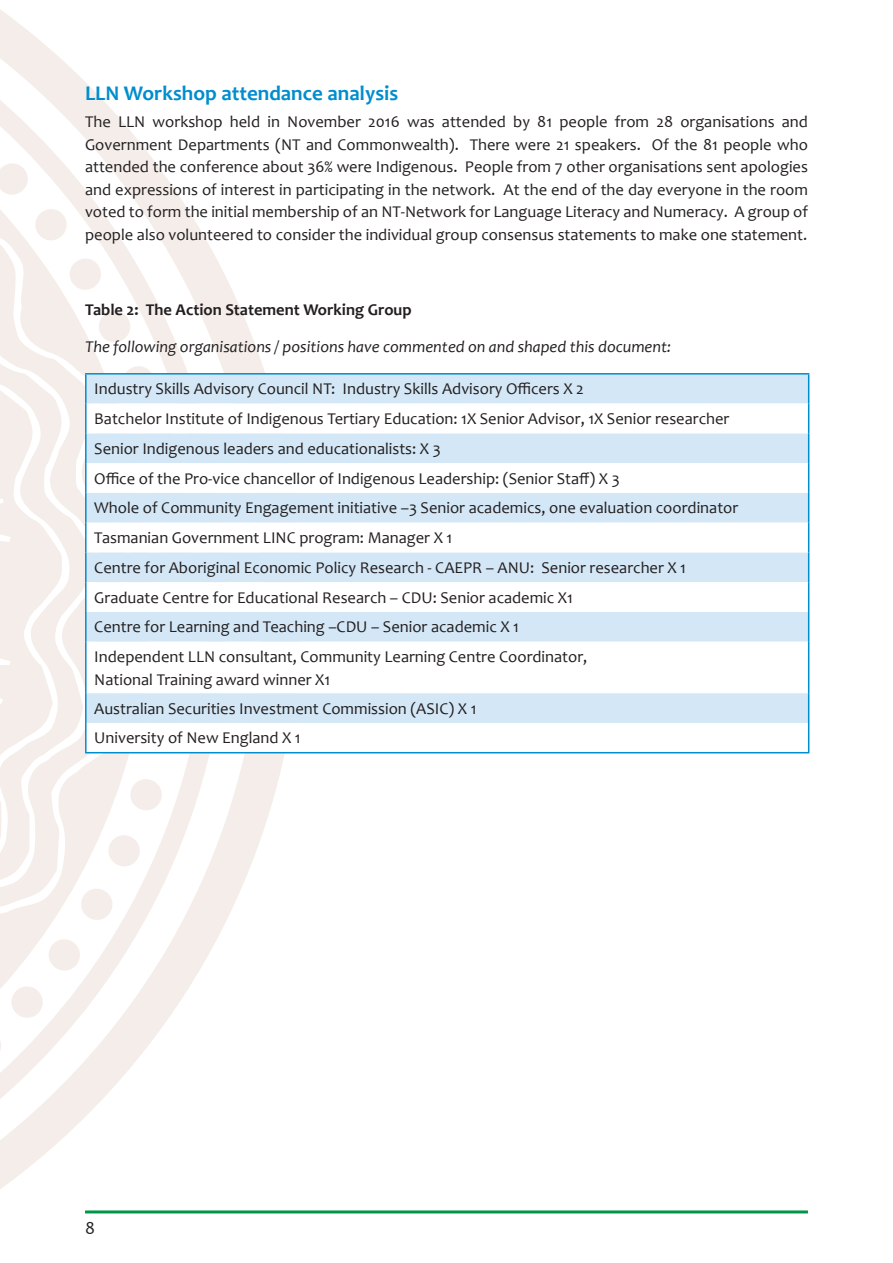
<style>
.page{position:relative;width:893px;height:1263px;background:#fff}
.page>*{position:absolute;margin:0;border:0;box-sizing:border-box;transform-origin:0 0}
.t1{font:700 21px "Candara";color:#008dce}
.t2{font:18px "Candara";color:#231f20}
.t3{font:16.5px/29.7px "Candara";color:#231f20}
.t4{font:italic 16.5px "Candara";color:#231f20}
.t5{font:700 16.5px "Candara";color:#231f20}
</style>
<div class="page">
<svg style="left:228px;top:282px;width:73px;height:932px"></svg>
<svg style="left:0;top:9px;width:228px;height:1205px"></svg>
<svg style="left:0;top:17px;width:150px;height:1165px"></svg>
<svg style="left:0;top:35px;width:132px;height:1122px"></svg>
<svg style="left:0;top:66px;width:101px;height:1061px;fill:#f4edea"></svg>
<svg style="left:0;top:97px;width:70px;height:998px;fill:#f4edea"></svg>
<svg style="left:0;top:593px;width:10px;height:111px"></svg>
<svg style="left:0;top:489px;width:11px;height:98px"></svg>
<hr style="left:85px;top:1210px;width:723px;height:3px;background:#009547">
<div style="left:87px;top:375px;width:721px;height:29px;background:#d4e7f6"></div>
<svg style="left:87px;top:404px;width:721px;height:348px"></svg>
<hr style="left:85px;top:373px;width:724px;height:2px;background:#008dce">
<hr style="left:85px;top:375px;width:2px;height:29px;background:#008dce">
<hr style="left:85px;top:404px;width:2px;height:29px;background:#008dce">
<svg style="left:808px;top:375px;width:1px;height:58px"></svg>
<hr style="left:85px;top:433px;width:2px;height:30px;background:#008dce">
<hr style="left:808px;top:433px;width:1px;height:30px;background:#008dce">
<hr style="left:85px;top:463px;width:2px;height:30px;background:#008dce">
<hr style="left:808px;top:463px;width:1px;height:30px;background:#008dce">
<hr style="left:85px;top:493px;width:2px;height:30px;background:#008dce">
<hr style="left:808px;top:493px;width:1px;height:30px;background:#008dce">
<hr style="left:85px;top:523px;width:2px;height:29px;background:#008dce">
<svg style="left:808px;top:523px;width:1px;height:29px"></svg>
<hr style="left:85px;top:552px;width:2px;height:30px;background:#008dce">
<hr style="left:808px;top:552px;width:1px;height:30px;background:#008dce">
<hr style="left:85px;top:582px;width:2px;height:30px;background:#008dce">
<hr style="left:808px;top:582px;width:1px;height:30px;background:#008dce">
<hr style="left:85px;top:612px;width:2px;height:30px;background:#008dce">
<hr style="left:808px;top:612px;width:1px;height:30px;background:#008dce">
<hr style="left:85px;top:642px;width:2px;height:51px;background:#008dce">
<hr style="left:808px;top:642px;width:1px;height:51px;background:#008dce">
<hr style="left:85px;top:693px;width:2px;height:30px;background:#008dce">
<hr style="left:808px;top:693px;width:1px;height:30px;background:#008dce">
<hr style="left:85px;top:723px;width:2px;height:29px;background:#008dce">
<svg style="left:808px;top:723px;width:1px;height:29px"></svg>
<hr style="left:85px;top:752px;width:724px;height:1px;background:#008dce">
<svg style="left:0;top:157px;width:73px;height:90px"></svg>
<svg style="left:64px;top:253px;width:43px;height:43px"></svg>
<svg style="left:94px;top:306px;width:41px;height:41px"></svg>
<svg style="left:118px;top:362px;width:41px;height:40px"></svg>
<svg style="left:138px;top:420px;width:38px;height:38px"></svg>
<svg style="left:152px;top:480px;width:36px;height:36px"></svg>
<svg style="left:160px;top:541px;width:33px;height:33px"></svg>
<svg style="left:162px;top:602px;width:32px;height:32px"></svg>
<svg style="left:155px;top:660px;width:35px;height:35px"></svg>
<svg style="left:144px;top:718px;width:37px;height:37px"></svg>
<svg style="left:126px;top:775px;width:40px;height:39px"></svg>
<svg style="left:103px;top:830px;width:42px;height:41px"></svg>
<svg style="left:75px;top:883px;width:43px;height:42px"></svg>
<svg style="left:5px;top:933px;width:81px;height:91px"></svg>
<p class="t1" style="left:85px;top:80px;width:315px">LLN Workshop attendance analysis</p>
<p class="t3" style="left:85px;top:110px;width:724px;line-height:22.5px;text-align:justify">The LLN workshop held in November 2016 was attended by 81 people from 28 organisations and Government Departments (NT and Commonwealth). There were 21 speakers. Of the 81 people who attended the conference about 36% were Indigenous. People from 7 other organisations sent apologies and expressions of interest in participating in the network. At the end of the day everyone in the room voted to form the initial membership of an NT-Network for Language Literacy and Numeracy. A group of people also volunteered to consider the individual group consensus statements to make one statement.</p>
<p class="t5" style="left:85px;top:299px;width:328px">Table 2: The Action Statement Working Group</p>
<p class="t4" style="left:85px;top:336px;width:588px">The following organisations / positions have commented on and shaped this document:</p>
<p class="t3" style="left:94px;top:374px;width:645px">Industry Skills Advisory Council NT: Industry Skills Advisory Officers X 2<br>Batchelor Institute of Indigenous Tertiary Education: 1X Senior Advisor, 1X Senior researcher Senior Indigenous leaders and educationalists: X 3<br>Office of the Pro-vice chancellor of Indigenous Leadership: (Senior Staff) X 3<br>Whole of Community Engagement initiative –3 Senior academics, one evaluation coordinator Tasmanian Government LINC program: Manager X 1<br>Centre for Aboriginal Economic Policy Research - CAEPR – ANU: Senior researcher X 1<br>Graduate Centre for Educational Research – CDU: Senior academic X1<br>Centre for Learning and Teaching –CDU – Senior academic X 1<br>Independent LLN consultant, Community Learning Centre Coordinator,</p>
<p class="t3" style="left:94px;top:664px;width:384px">National Training award winner X1<br>Australian Securities Investment Commission (ASIC) X 1<br>University of New England X 1</p>
<p class="t2" style="left:85px;top:1217px;width:11px">8</p>
</div>
